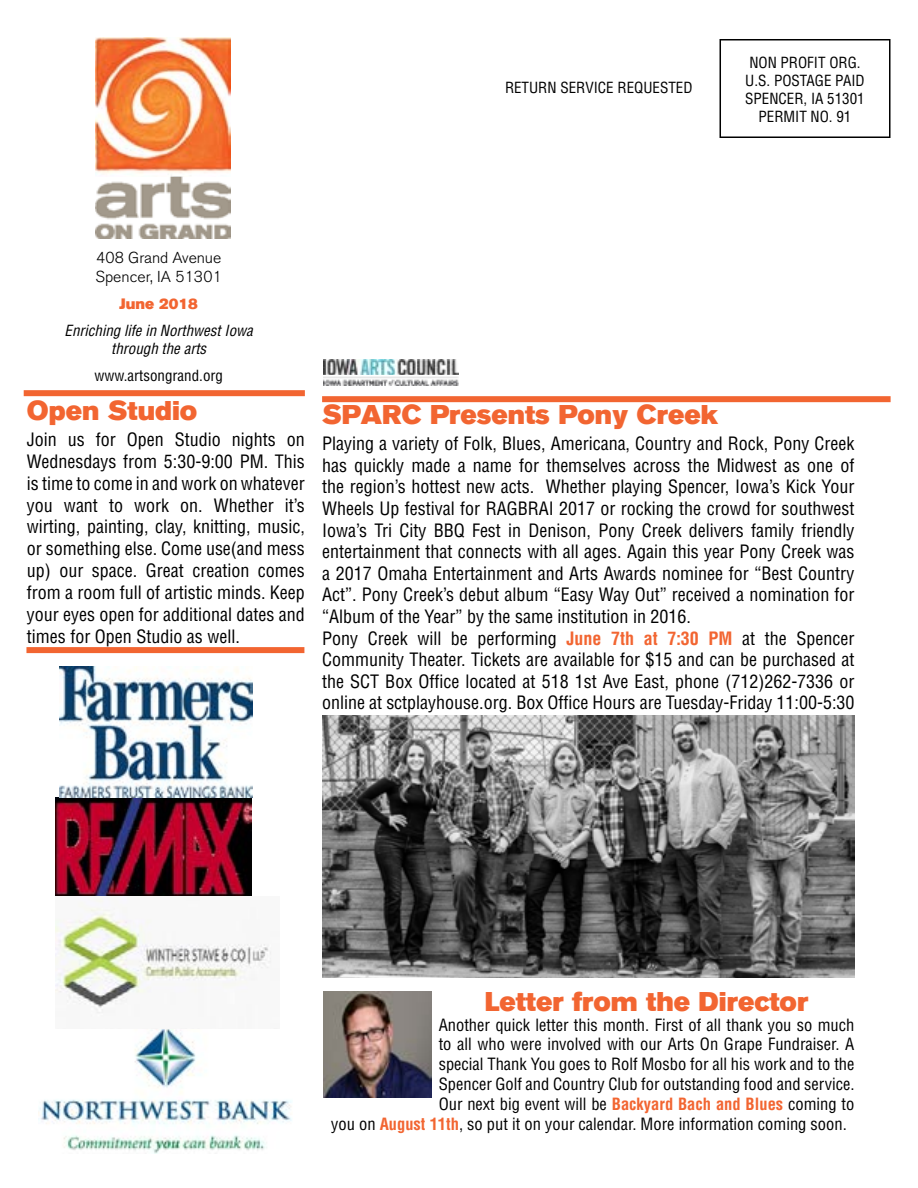
<style>
.page{position:relative;width:918px;height:1188px;background:#fff}
.page>*{position:absolute;margin:0;border:0;box-sizing:border-box;transform-origin:0 0}
.t1{font:27px "Akzidenz Grotesk BE Super";color:#f26531}
.t2{font:condensed 18px/21.6px "Helvetica";color:#000;text-align:justify}
.t3{font:condensed 16.5px "Helvetica";color:#000}
.t4{font:300 15.75px/18.9px "Akzidenz Grotesk BE";letter-spacing:.005em;color:#000}
.t5{font:condensed 15px/18px "Helvetica";color:#000;text-align:center}
.t6{font:italic condensed 15px/18px "Helvetica";color:#000;text-align:center}
.t7{font:15px "Akzidenz Grotesk BE Super";color:#f26531}
.s1{font-weight:700;color:#f26531}
</style>
<div class="page">
<div style="left:720px;top:39px;width:171px;height:99px;border:2px solid #000"></div>
<div style="left:24px;top:390px;width:281px;height:6px;background:#f26531"></div>
<img style="left:96px;top:38px;width:134px;height:200px">
<img style="left:324px;top:360px;width:135px;height:25px">
<div style="left:322px;top:396px;width:569px;height:6px;background:#f26531"></div>
<div style="left:26px;top:647px;width:278px;height:6px;background:#f26531"></div>
<img style="left:56px;top:797px;width:196px;height:99px">
<img style="left:56px;top:899px;width:221px;height:131px">
<img style="left:59px;top:666px;width:194px;height:131px">
<img style="left:39px;top:1030px;width:253px;height:124px">
<img style="left:322px;top:716px;width:533px;height:262px">
<img style="left:324px;top:992px;width:107px;height:105px">
<p class="t5" style="left:505px;top:78px;width:189px">RETURN SERVICE REQUESTED</p>
<p class="t5" style="left:745px;top:53px;width:121px">NON PROFIT ORG.<br>U.S. POSTAGE PAID<br>SPENCER, IA 51301<br>PERMIT NO. 91</p>
<p class="t4" style="left:95px;top:249px;width:128px">408 Grand Avenue<br>Spencer, IA 51301</p>
<p class="t7" style="left:120px;top:295px;width:80px">June 2018</p>
<p class="t6" style="left:65px;top:321px;width:190px">Enriching life in Northwest Iowa through the arts</p>
<p class="t5" style="left:94px;top:366px;width:130px">www.artsongrand.org</p>
<h1 class="t1" style="left:27px;top:395px;width:172px">Open Studio</h1>
<p class="t2" style="left:27px;top:428px;width:279px">Join us for Open Studio nights on Wednesdays from 5:30-9:00 PM. This is time to come in and work on whatever you want to work on. Whether it’s wirting, painting, clay, knitting, music, or something else. Come use(and mess up) our space. Great creation comes from a room full of artistic minds. Keep your eyes open for additional dates and times for Open Studio as well.</p>
<h1 class="t1" style="left:322px;top:399px;width:398px">SPARC Presents Pony Creek</h1>
<p class="t2" style="left:322px;top:432px;width:534px;text-align:left">Playing a variety of Folk, Blues, Americana, Country and Rock, Pony Creek has quickly made a name for themselves across the Midwest as one of the region’s hottest new acts. Whether playing Spencer, Iowa’s Kick Your Wheels Up festival for RAGBRAI 2017 or rocking the crowd for southwest Iowa’s Tri City BBQ Fest in Denison, Pony Creek delivers family friendly entertainment that connects with all ages. Again this year Pony Creek was a 2017 Omaha Entertainment and Arts Awards nominee for “Best Country Act”. Pony Creek’s debut album “Easy Way Out” received a nomination for “Album of the Year” by the same institution in 2016.<br>Pony Creek will be performing <span class="s1">June 7th at 7:30 PM</span> at the Spencer Community Theater. Tickets are available for $15 and can be purchased at the SCT Box Office located at 518 1st Ave East, phone (712)262-7336 or online at sctplayhouse.org. Box Office Hours are Tuesday-Friday 11:00-5:30</p>
<h1 class="t1" style="left:485px;top:986px;width:325px">Letter from the Director</h1>
<p class="t3" style="left:439px;top:1014px;width:417px">Another quick letter this month. First of all thank you so much</p>
<p class="t3" style="left:439px;top:1034px;width:417px">to all who were involved with our Arts On Grape Fundraiser. A</p>
<p class="t3" style="left:439px;top:1054px;width:417px">special Thank You goes to Rolf Mosbo for all his work and to the</p>
<p class="t3" style="left:439px;top:1074px;width:417px">Spencer Golf and Country Club for outstanding food and service.</p>
<p class="t3" style="left:439px;top:1094px;width:417px">Our next big event will be <span class="s1">Backyard Bach and Blues</span> coming to</p>
<p class="t3" style="left:331px;top:1113px;width:517px">you on <span class="s1">August 11th</span>, so put it on your calendar. More information coming soon.</p>
</div>
